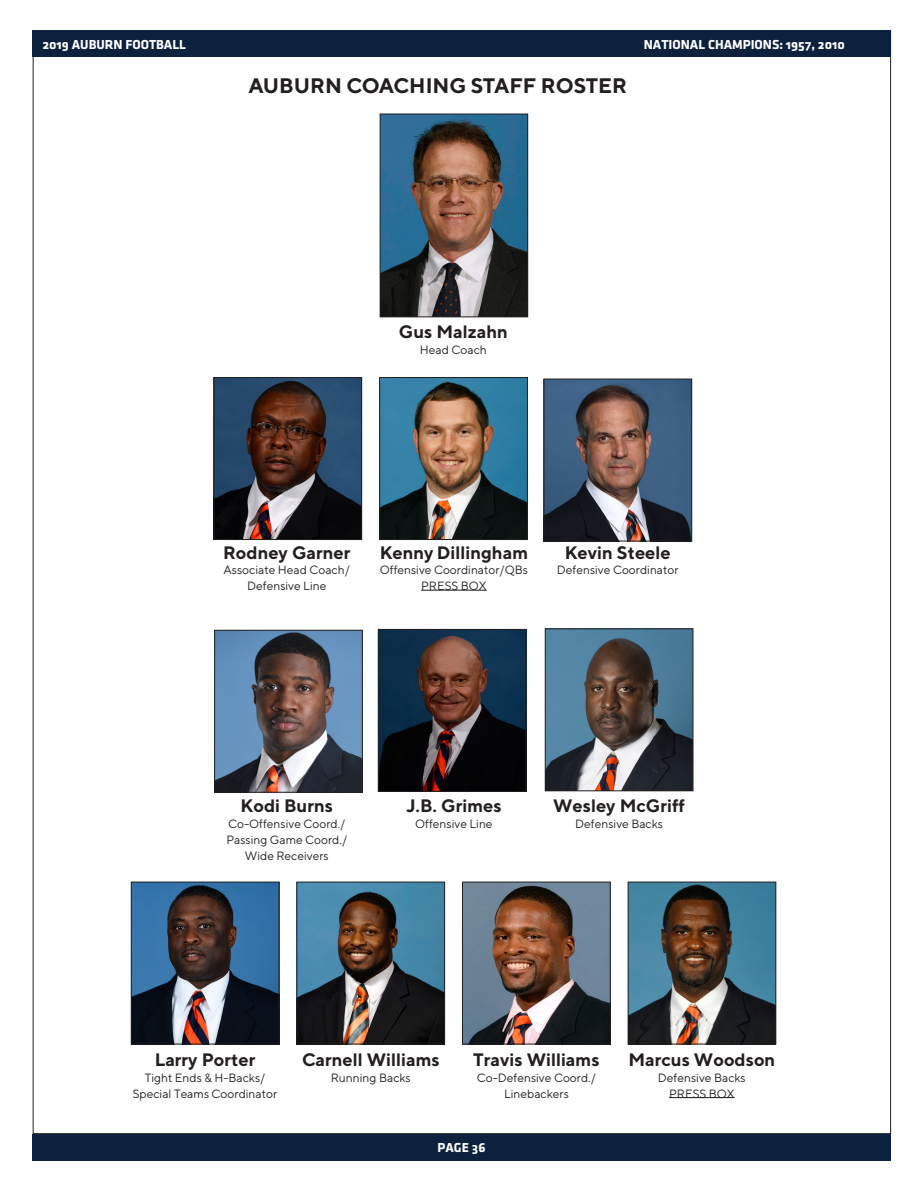
<style>
.page{position:relative;width:918px;height:1188px;background:#fff}
.page>*{position:absolute;margin:0;border:0;box-sizing:border-box;transform-origin:0 0}
.t1{font:700 21px "TT Norms";color:#231f20}
.t2{font:700 18px "TT Norms";color:#231f20}
.t3{font:13.5px "Klavika Bold Bold OSF";color:#fff}
.t4{font:12px/15.8px "TT Norms";color:#231f20;text-align:center}
</style>
<div class="page">
<div style="left:33px;top:31px;width:858px;height:26px;background:#0b213e"></div>
<div style="left:32px;top:1134px;width:859px;height:27px;background:#0b213e"></div>
<img style="left:382px;top:116px;width:144px;height:199px">
<div style="left:380px;top:114px;width:148px;height:203px;border:1px solid #231f20"></div>
<img style="left:216px;top:379px;width:144px;height:159px">
<div style="left:214px;top:377px;width:148px;height:163px;border:1px solid #231f20"></div>
<img style="left:381px;top:379px;width:145px;height:159px">
<div style="left:379px;top:377px;width:149px;height:163px;border:1px solid #231f20"></div>
<img style="left:380px;top:631px;width:144px;height:159px">
<div style="left:378px;top:629px;width:148px;height:163px;border:1px solid #231f20"></div>
<img style="left:216px;top:632px;width:145px;height:159px">
<div style="left:214px;top:630px;width:149px;height:163px;border:1px solid #231f20"></div>
<img style="left:547px;top:630px;width:144px;height:159px">
<div style="left:545px;top:628px;width:148px;height:163px;border:1px solid #231f20"></div>
<img style="left:546px;top:381px;width:144px;height:158px">
<div style="left:544px;top:379px;width:148px;height:162px;border:1px solid #231f20"></div>
<img style="left:464px;top:884px;width:145px;height:158px">
<div style="left:462px;top:882px;width:149px;height:162px;border:1px solid #231f20"></div>
<img style="left:299px;top:884px;width:144px;height:158px">
<div style="left:297px;top:882px;width:148px;height:162px;border:1px solid #231f20"></div>
<img style="left:133px;top:884px;width:144px;height:158px">
<div style="left:131px;top:882px;width:148px;height:162px;border:1px solid #231f20"></div>
<img style="left:630px;top:884px;width:144px;height:158px">
<div style="left:628px;top:882px;width:148px;height:162px;border:1px solid #231f20"></div>
<hr style="left:421px;top:590px;width:66px;height:1px;background:#231f20">
<hr style="left:669px;top:1097px;width:66px;height:1px;background:#231f20">
<p class="t3" style="left:42px;top:37px;width:145px">2019 AUBURN FOOTBALL</p>
<p class="t3" style="left:644px;top:37px;width:203px">NATIONAL CHAMPIONS: 1957, 2010</p>
<p class="t1" style="left:248px;top:72px;width:380px">AUBURN COACHING STAFF ROSTER</p>
<p class="t2" style="left:399px;top:321px;width:111px">Gus Malzahn</p>
<p class="t4" style="left:420px;top:342px;width:68px">Head Coach</p>
<p class="t2" style="left:223px;top:541px;width:129px">Rodney Garner</p>
<p class="t4" style="left:224px;top:562px;width:128px">Associate Head Coach/<br>Defensive Line</p>
<p class="t2" style="left:380px;top:541px;width:150px">Kenny Dillingham</p>
<p class="t4" style="left:380px;top:562px;width:150px">Offensive Coordinator/QBs</p>
<p class="t4" style="left:421px;top:578px;width:67px">PRESS BOX</p>
<p class="t2" style="left:565px;top:541px;width:107px">Kevin Steele</p>
<p class="t4" style="left:557px;top:562px;width:123px">Defensive Coordinator</p>
<p class="t2" style="left:241px;top:795px;width:94px">Kodi Burns</p>
<p class="t4" style="left:226px;top:816px;width:122px">Co-Offensive Coord./<br>Passing Game Coord./<br>Wide Receivers</p>
<p class="t2" style="left:406px;top:795px;width:97px">J.B. Grimes</p>
<p class="t4" style="left:415px;top:816px;width:79px">Offensive Line</p>
<p class="t2" style="left:553px;top:795px;width:133px">Wesley McGriff</p>
<p class="t4" style="left:575px;top:816px;width:89px">Defensive Backs</p>
<p class="t2" style="left:155px;top:1048px;width:102px">Larry Porter</p>
<p class="t4" style="left:145px;top:1070px;width:122px">Tight Ends &amp; H-Backs/</p>
<p class="t4" style="left:133px;top:1085px;width:146px">Special Teams Coordinator</p>
<p class="t2" style="left:302px;top:1048px;width:139px">Carnell Williams</p>
<p class="t4" style="left:331px;top:1070px;width:81px">Running Backs</p>
<p class="t2" style="left:473px;top:1048px;width:128px">Travis Williams</p>
<p class="t4" style="left:477px;top:1070px;width:121px">Co-Defensive Coord./<br>Linebackers</p>
<p class="t3" style="left:438px;top:1141px;width:49px">PAGE 36</p>
<p class="t2" style="left:628px;top:1048px;width:148px">Marcus Woodson</p>
<p class="t4" style="left:658px;top:1070px;width:89px">Defensive Backs</p>
<p class="t4" style="left:669px;top:1085px;width:67px">PRESS BOX</p>
</div>
